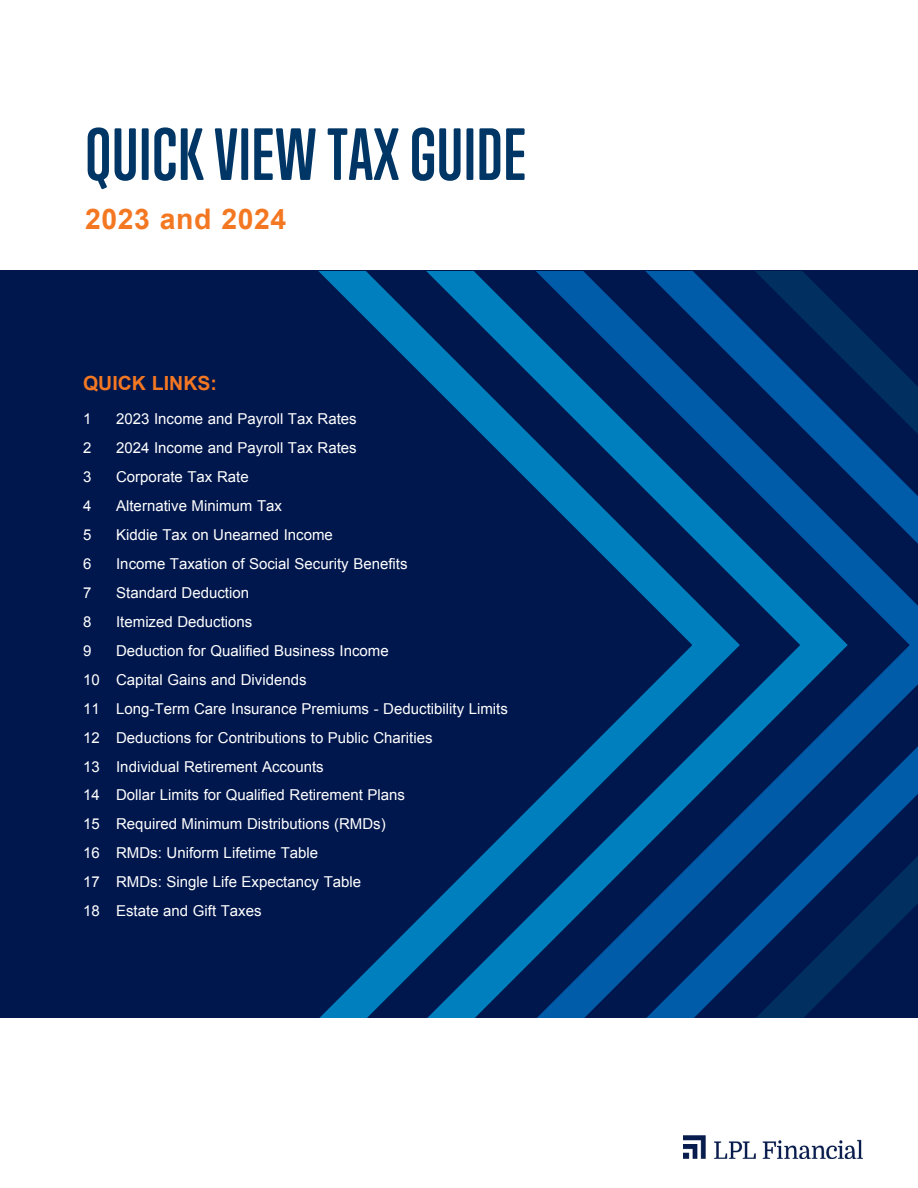
<style>
.page{position:relative;width:918px;height:1188px;background:#fff}
.page>*{position:absolute;margin:0;border:0;box-sizing:border-box;transform-origin:0 0}
.t1{font:700 67.35px "Trump Soft Pro";letter-spacing:.01em;color:#003665}
.t2{font:700 28.35px "Arial";letter-spacing:.02em;color:#f47722}
.t3{font:700 19.5px "Arial";color:#f47722}
.t4{font:15px/29px "Arial";color:#fff}
</style>
<div class="page">
<div style="left:0;top:270px;width:918px;height:748px;background:#00174d"></div>
<svg style="left:764px;top:272px;width:154px;height:746px"></svg>
<svg style="left:319px;top:272px;width:445px;height:746px"></svg>
<img style="left:684px;top:1136px;width:178px;height:23px">
<h1 class="t1" style="left:85px;top:113px;width:443px">QUICK VIEW TAX GUIDE</h1>
<h2 class="t2" style="left:85px;top:200px;width:202px">2023 and 2024</h2>
<h3 class="t3" style="left:83px;top:370px;width:135px">QUICK LINKS:</h3>
<p class="t4" style="left:83px;top:405px;width:10px">1</p>
<p class="t4" style="left:116px;top:405px;width:242px">2023 Income and Payroll Tax Rates</p>
<p class="t4" style="left:83px;top:434px;width:10px">2</p>
<p class="t4" style="left:116px;top:434px;width:242px">2024 Income and Payroll Tax Rates</p>
<p class="t4" style="left:83px;top:463px;width:10px">3</p>
<p class="t4" style="left:116px;top:463px;width:134px">Corporate Tax Rate</p>
<p class="t4" style="left:83px;top:492px;width:10px">4</p>
<p class="t4" style="left:116px;top:492px;width:167px">Alternative Minimum Tax</p>
<p class="t4" style="left:83px;top:521px;width:10px">5</p>
<p class="t4" style="left:116px;top:521px;width:218px">Kiddie Tax on Unearned Income</p>
<p class="t4" style="left:83px;top:549px;width:10px">6</p>
<p class="t4" style="left:116px;top:549px;width:293px">Income Taxation of Social Security Benefits</p>
<p class="t4" style="left:83px;top:578px;width:10px">7</p>
<p class="t4" style="left:116px;top:578px;width:134px">Standard Deduction</p>
<p class="t4" style="left:83px;top:607px;width:10px">8</p>
<p class="t4" style="left:116px;top:607px;width:138px">Itemized Deductions</p>
<p class="t4" style="left:83px;top:636px;width:10px">9</p>
<p class="t4" style="left:83px;top:636px;width:426px;text-indent:33px">Deduction for Qualified Business Income<br>10 Capital Gains and Dividends<br>11 Long-Term Care Insurance Premiums - Deductibility Limits 12 Deductions for Contributions to Public Charities<br>13 Individual Retirement Accounts<br>14 Dollar Limits for Qualified Retirement Plans<br>15 Required Minimum Distributions (RMDs)<br>16 RMDs: Uniform Lifetime Table<br>17 RMDs: Single Life Expectancy Table<br>18 Estate and Gift Taxes</p>
</div>
